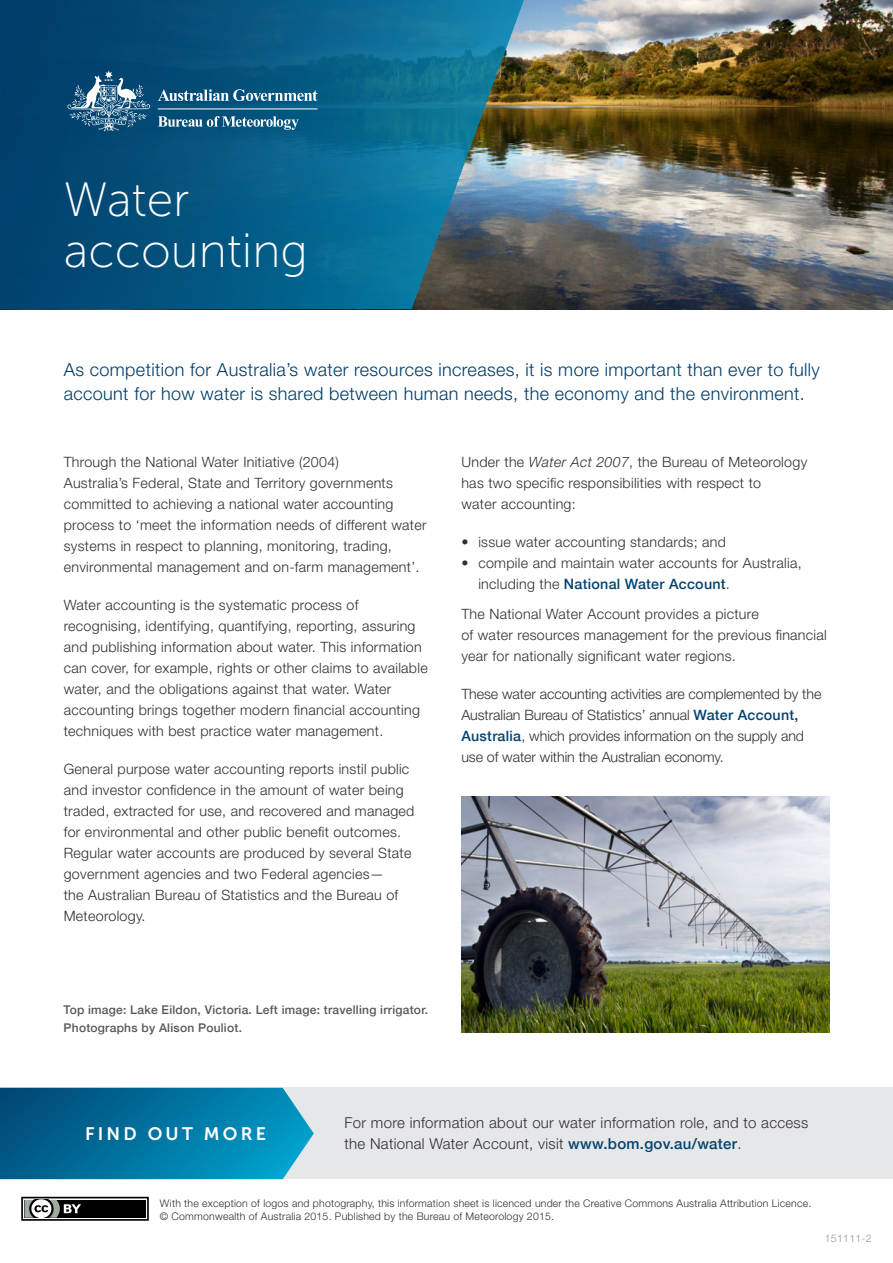
<style>
.page{position:relative;width:893px;height:1263px;background:#fff}
.page>*{position:absolute;margin:0;border:0;box-sizing:border-box;transform-origin:0 0}
.t1{font:48px/51px "Museo Sans 100";color:#fff}
.Intro_Paragraph{font:300 18px/24px "Helvetica Neue LT Pro";letter-spacing:.02em;color:#003d6a}
.Find_out_more{font:18px "Museo Sans 700";letter-spacing:.18em;color:#fff}
.More_Info_text{font:300 15px/21px "Helvetica Neue LT Std";letter-spacing:.02em;color:#312f30}
.Body{font:300 14.25px/21px "Helvetica Neue LT Std";letter-spacing:.02em;color:#312f30}
.Body-2{font:300 14.25px/21px "Helvetica Neue LT Std";letter-spacing:-.005em;color:#312f30}
.Figure_caption{font:500 12px/18px "Helvetica Neue";letter-spacing:.02em;color:#57585a}
.Creative_Commons{font:300 10.5px/13.5px "Helvetica Neue LT Std";letter-spacing:.02em;color:#312f30}
.t2{font:300 10.5px "Helvetica Neue LT Pro";letter-spacing:.03em;color:#939598}
.s1{font-style:italic}
.s2{font-family:"Helvetica Neue";font-weight:500;color:#03436f}
</style>
<div class="page">
<img style="left:532px;top:0;width:361px;height:309px">
<svg style="left:0;top:0;width:532px;height:309px;background:#125d80"></svg>
<svg style="left:158px;top:89px;width:159px;height:12px"></svg>
<svg style="left:68px;top:71px;width:82px;height:60px;background:#3c7092"></svg>
<hr style="left:158px;top:109px;width:160px;height:1px;background:#fff">
<svg style="left:158px;top:116px;width:141px;height:14px;background:#4982a0"></svg>
<div style="left:0;top:1088px;width:893px;height:91px;background:#e6e7e9"></div>
<svg style="left:0;top:1088px;width:314px;height:91px;background:#0b79a3"></svg>
<div style="left:21px;top:1197px;width:128px;height:23px;border:2px solid #000001"></div>
<div style="left:24px;top:1200px;width:122px;height:18px;background:#000001"></div>
<svg style="left:24px;top:1200px;width:57px;height:18px"></svg>
<img style="left:461px;top:796px;width:368px;height:236px">
<h1 class="t1" style="left:64px;top:174px;width:246px">Water accounting</h1>
<h2 class="Intro_Paragraph" style="left:64px;top:357px;width:758px">As competition for Australia’s water resources increases, it is more important than ever to fully account for how water is shared between human needs, the economy and the environment.</h2>
<p class="Body" style="left:64px;top:451px;width:364px">Through the National Water Initiative (2004)<br>Australia’s Federal, State and Territory governments committed to achieving a national water accounting process to ‘meet the information needs of different water systems in respect to planning, monitoring, trading, environmental management and on-farm management’.</p>
<p class="Body" style="left:64px;top:594px;width:365px">Water accounting is the systematic process of recognising, identifying, quantifying, reporting, assuring and publishing information about water. This information can cover, for example, rights or other claims to available water, and the obligations against that water. Water accounting brings together modern financial accounting techniques with best practice water management.</p>
<p class="Body" style="left:64px;top:758px;width:352px">General purpose water accounting reports instil public and investor confidence in the amount of water being traded, extracted for use, and recovered and managed for environmental and other public benefit outcomes.<br>Regular water accounts are produced by several State government agencies and two Federal agencies—<br>the Australian Bureau of Statistics and the Bureau of Meteorology.</p>
<p class="Figure_caption" style="left:64px;top:1000px;width:366px">Top image: Lake Eildon, Victoria. Left image: travelling irrigator.<br>Photographs by Alison Pouliot.</p>
<p class="Body" style="left:461px;top:451px;width:347px">Under the <span class="s1">Water Act 2007</span>, the Bureau of Meteorology has two specific responsibilities with respect to<br>water accounting:</p>
<p class="Body" style="left:461px;top:531px;width:266px">• issue water accounting standards; and</p>
<p class="Body" style="left:478px;top:552px;width:325px;text-indent:-17px">• compile and maintain water accounts for Australia, including the <span class="s2">National Water Account</span>.</p>
<p class="Body" style="left:461px;top:603px;width:367px">The National Water Account provides a picture<br>of water resources management for the previous financial year for nationally significant water regions.</p>
<p class="Body-2" style="left:461px;top:683px;width:362px">These water accounting activities are complemented by the Australian Bureau of Statistics’ annual <span class="s2">Water Account, Australia</span>, which provides information on the supply and use of water within the Australian economy.</p>
<p class="Find_out_more" style="left:85px;top:1124px;width:183px">FIND OUT MORE</p>
<p class="More_Info_text" style="left:344px;top:1112px;width:465px">For more information about our water information role, and to access the National Water Account, visit <span class="s2">www.bom.gov.au/water</span>.</p>
<p class="Creative_Commons" style="left:160px;top:1196px;width:653px">With the exception of logos and photography, this information sheet is licenced under the Creative Commons Australia Attribution Licence. © Commonwealth of Australia 2015. Published by the Bureau of Meteorology 2015.</p>
<p class="t2" style="left:825px;top:1231px;width:48px">151111-2</p>
</div>
